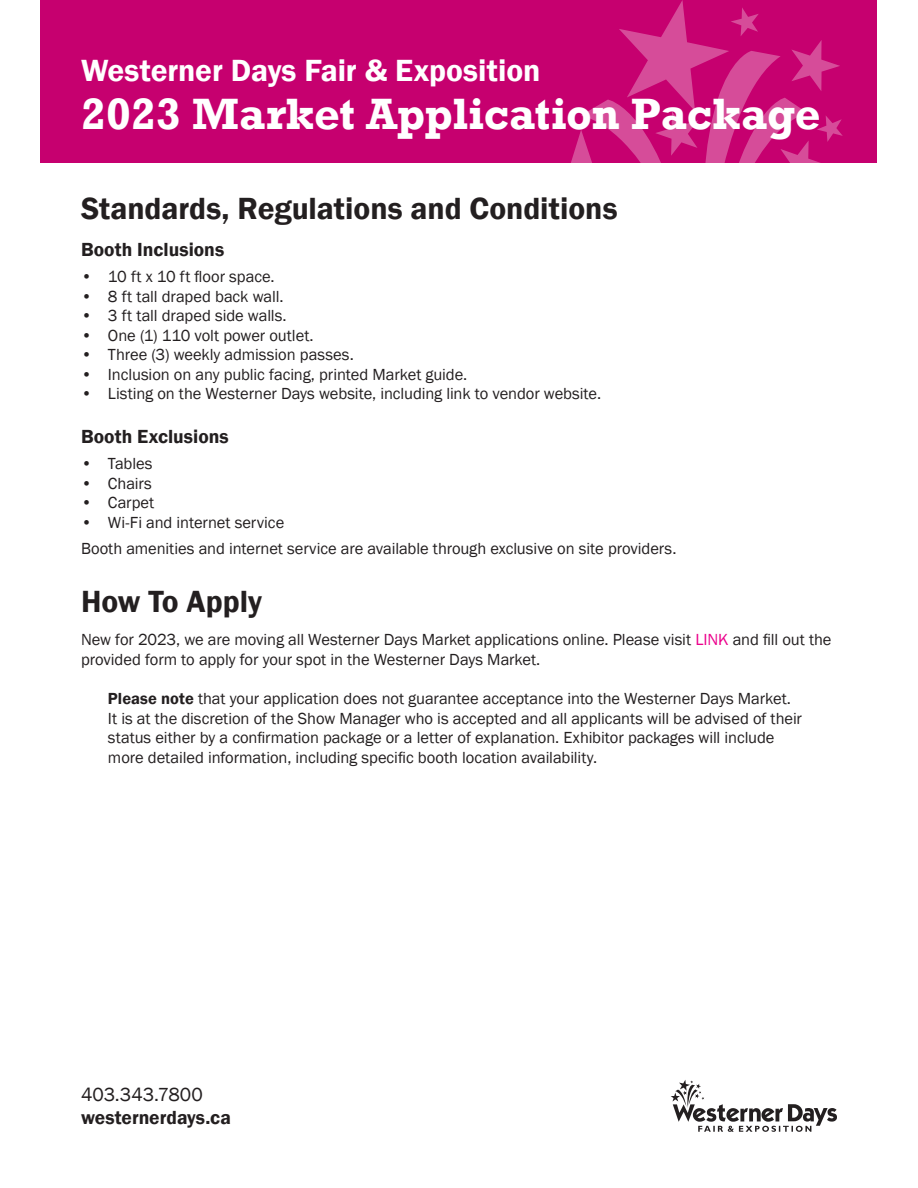
<style>
.page{position:relative;width:918px;height:1188px;background:#fff}
.page>*{position:absolute;margin:0;border:0;box-sizing:border-box;transform-origin:0 0}
.t1{font:700 45px "Rockwell";letter-spacing:-.005em;color:#fff}
.t2{font:600 31.5px "Franklin Gothic";color:#231f20}
.t3{font:600 31.5px "Franklin Gothic";color:#fff}
.t4{font:600 19.5px "Franklin Gothic";color:#231f20}
.t5{font:19.5px "Franklin Gothic";color:#231f20}
.t6{font:16.5px/19.5px "Franklin Gothic";letter-spacing:-.005em;color:#231f20}
.s1{color:#ec008c}
.s2{font-weight:600}
</style>
<div class="page">
<div style="left:40px;top:0;width:838px;height:163px;background:#c6006f"></div>
<svg style="left:571px;top:0;width:272px;height:163px"></svg>
<svg style="left:671px;top:1080px;width:166px;height:52px"></svg>
<h2 class="t3" style="left:81px;top:51px;width:461px">Westerner Days Fair &amp; Exposition</h2>
<h1 class="t1" style="left:81px;top:86px;width:741px">2023 Market Application Package</h1>
<h2 class="t2" style="left:81px;top:189px;width:538px">Standards, Regulations and Conditions</h2>
<p class="t4" style="left:81px;top:238px;width:145px">Booth Inclusions</p>
<p class="t6" style="left:81px;top:267px;width:195px">• 10 ft x 10 ft floor space.</p>
<p class="t6" style="left:81px;top:287px;width:204px">• 8 ft tall draped back wall.</p>
<p class="t6" style="left:81px;top:306px;width:207px">• 3 ft tall draped side walls.</p>
<p class="t6" style="left:81px;top:326px;width:234px">• One (1) 110 volt power outlet.</p>
<p class="t6" style="left:81px;top:345px;width:274px">• Three (3) weekly admission passes.</p>
<p class="t6" style="left:81px;top:365px;width:388px">• Inclusion on any public facing, printed Market guide.</p>
<p class="t6" style="left:81px;top:384px;width:522px">• Listing on the Westerner Days website, including link to vendor website.</p>
<p class="t4" style="left:81px;top:424px;width:149px">Booth Exclusions</p>
<p class="t6" style="left:81px;top:454px;width:73px">• Tables</p>
<p class="t6" style="left:81px;top:474px;width:72px">• Chairs</p>
<p class="t6" style="left:81px;top:493px;width:75px">• Carpet</p>
<p class="t6" style="left:81px;top:509px;width:597px;line-height:26.2px">• Wi-Fi and internet service<br>Booth amenities and internet service are available through exclusive on site providers.</p>
<h2 class="t2" style="left:81px;top:582px;width:183px">How To Apply</h2>
<p class="t6" style="left:81px;top:630px;width:752px">New for 2023, we are moving all Westerner Days Market applications online. Please visit <span class="s1">LINK</span> and fill out the provided form to apply for your spot in the Westerner Days Market.</p>
<p class="t6" style="left:108px;top:689px;width:696px"><span class="s2">Please note</span> that your application does not guarantee acceptance into the Westerner Days Market.<br>It is at the discretion of the Show Manager who is accepted and all applicants will be advised of their status either by a confirmation package or a letter of explanation. Exhibitor packages will include more detailed information, including specific booth location availability.</p>
<p class="t5" style="left:81px;top:1082px;width:123px">403.343.7800</p>
<p class="t4" style="left:81px;top:1106px;width:151px">westernerdays.ca</p>
</div>
